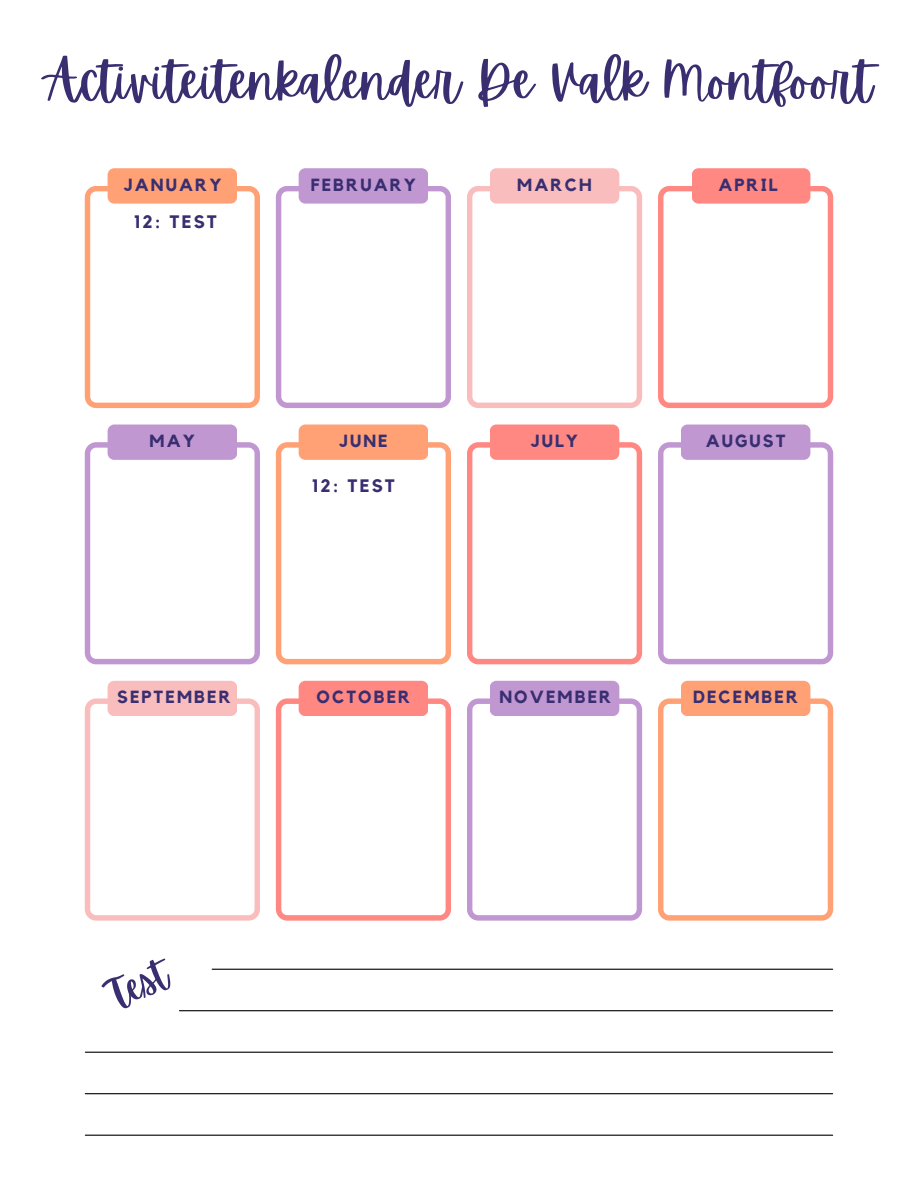
<style>
.page{position:relative;width:918px;height:1188px;background:#fff}
.page>*{position:absolute;margin:0;border:0;box-sizing:border-box;transform-origin:0 0}
.t1{font:51px "Apricots";color:#382e70}
.t2{font:38.55px "Apricots";color:#382e70}
.t3{font:700 18px "Kollektif";letter-spacing:.12em;color:#382e70}
.t4{font:700 17.55px "Kollektif";letter-spacing:.12em;color:#382e70}
</style>
<div class="page">
<svg style="left:85px;top:186px;width:175px;height:222px"></svg>
<div style="left:108px;top:168px;width:129px;height:36px;background:#ffa175;border-radius:7px"></div>
<svg style="left:276px;top:186px;width:175px;height:222px"></svg>
<div style="left:299px;top:168px;width:129px;height:36px;background:#c197d2;border-radius:7px"></div>
<svg style="left:467px;top:186px;width:175px;height:222px"></svg>
<div style="left:490px;top:168px;width:129px;height:36px;background:#fabdbd;border-radius:7px"></div>
<svg style="left:658px;top:186px;width:175px;height:222px"></svg>
<div style="left:692px;top:168px;width:118px;height:36px;background:#ff8882;border-radius:7px"></div>
<svg style="left:85px;top:442px;width:175px;height:222px"></svg>
<div style="left:108px;top:425px;width:129px;height:35px;background:#c197d2;border-radius:7px"></div>
<svg style="left:276px;top:442px;width:175px;height:222px"></svg>
<div style="left:299px;top:425px;width:129px;height:35px;background:#ffa175;border-radius:7px"></div>
<svg style="left:467px;top:442px;width:175px;height:222px"></svg>
<div style="left:490px;top:425px;width:129px;height:35px;background:#ff8882;border-radius:7px"></div>
<svg style="left:658px;top:442px;width:175px;height:222px"></svg>
<div style="left:681px;top:425px;width:129px;height:35px;background:#c197d2;border-radius:7px"></div>
<svg style="left:85px;top:698px;width:175px;height:223px"></svg>
<div style="left:108px;top:681px;width:129px;height:35px;background:#fabdbd;border-radius:7px"></div>
<svg style="left:276px;top:698px;width:175px;height:223px"></svg>
<div style="left:299px;top:681px;width:129px;height:35px;background:#ff8882;border-radius:7px"></div>
<svg style="left:467px;top:698px;width:175px;height:223px"></svg>
<div style="left:490px;top:681px;width:129px;height:35px;background:#c197d2;border-radius:7px"></div>
<svg style="left:658px;top:698px;width:175px;height:223px"></svg>
<div style="left:681px;top:681px;width:129px;height:35px;background:#ffa175;border-radius:7px"></div>
<hr style="left:212px;top:969px;width:621px;height:1px;background:#000">
<hr style="left:179px;top:1010px;width:654px;height:1px;background:#000">
<hr style="left:85px;top:1052px;width:748px;height:1px;background:#000">
<hr style="left:85px;top:1093px;width:748px;height:1px;background:#000">
<hr style="left:85px;top:1135px;width:748px;height:1px;background:#000">
<h1 class="t1" style="left:45px;top:52px;width:829px">Activiteitenkalender De Valk Montfoort</h1>
<p class="t4" style="left:124px;top:177px;width:99px">JANUARY</p>
<p class="t4" style="left:311px;top:177px;width:107px">FEBRUARY</p>
<p class="t4" style="left:517px;top:177px;width:76px">MARCH</p>
<p class="t4" style="left:718px;top:177px;width:61px">APRIL</p>
<p class="t3" style="left:134px;top:214px;width:85px">12: TEST</p>
<p class="t4" style="left:150px;top:433px;width:47px">MAY</p>
<p class="t4" style="left:339px;top:433px;width:50px">JUNE</p>
<p class="t4" style="left:531px;top:433px;width:49px">JULY</p>
<p class="t4" style="left:706px;top:433px;width:81px">AUGUST</p>
<h2 class="t3" style="left:312px;top:477px;width:85px">12: TEST</h2>
<p class="t4" style="left:117px;top:689px;width:115px">SEPTEMBER</p>
<p class="t4" style="left:317px;top:689px;width:95px">OCTOBER</p>
<p class="t4" style="left:499px;top:689px;width:113px">NOVEMBER</p>
<p class="t4" style="left:693px;top:689px;width:107px">DECEMBER</p>
<p class="t2" style="left:102px;top:977px;width:62px;rotate:-25deg">Test</p>
</div>
